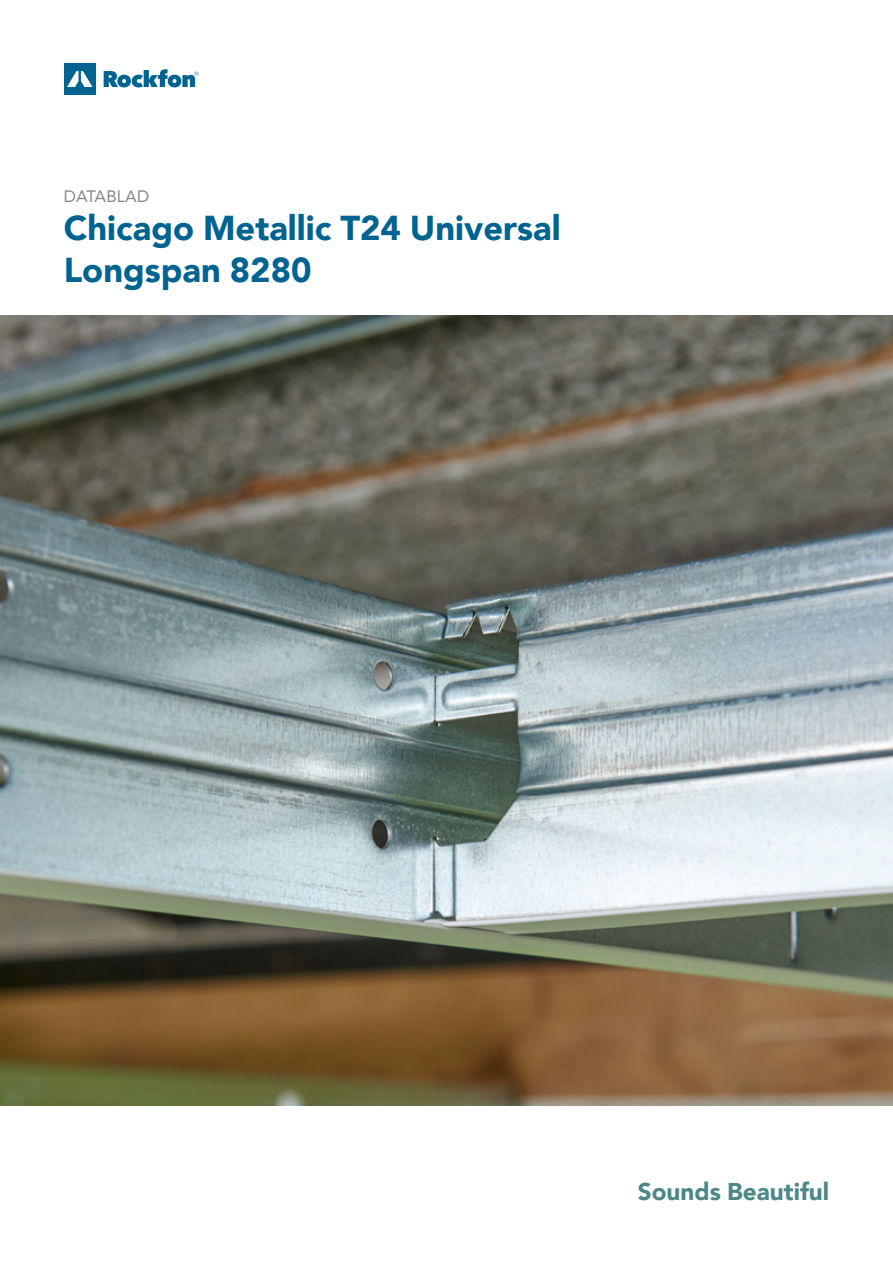
<style>
.page{position:relative;width:893px;height:1263px;background:#fff}
.page>*{position:absolute;margin:0;border:0;box-sizing:border-box;transform-origin:0 0}
.t1{font:900 34.5px/41.4px "Avenir";color:#006390}
.t2{font:900 24.3px "Avenir";color:#4d8787}
.t3{font:16.5px "Avenir";letter-spacing:.01em;color:#87888a}
</style>
<div class="page">
<img style="left:0;top:316px;width:893px;height:790px">
<svg style="left:104px;top:69px;width:94px;height:18px"></svg>
<div style="left:64px;top:63px;width:32px;height:32px;background:#006390"></div>
<svg style="left:67px;top:71px;width:25px;height:16px"></svg>
<p class="t3" style="left:64px;top:183px;width:87px">DATABLAD</p>
<p class="t1" style="left:64px;top:207px;width:498px">Chicago Metallic T24 Universal<br>Longspan 8280</p>
<p class="t2" style="left:638px;top:1170px;width:193px">Sounds Beautiful</p>
</div>
